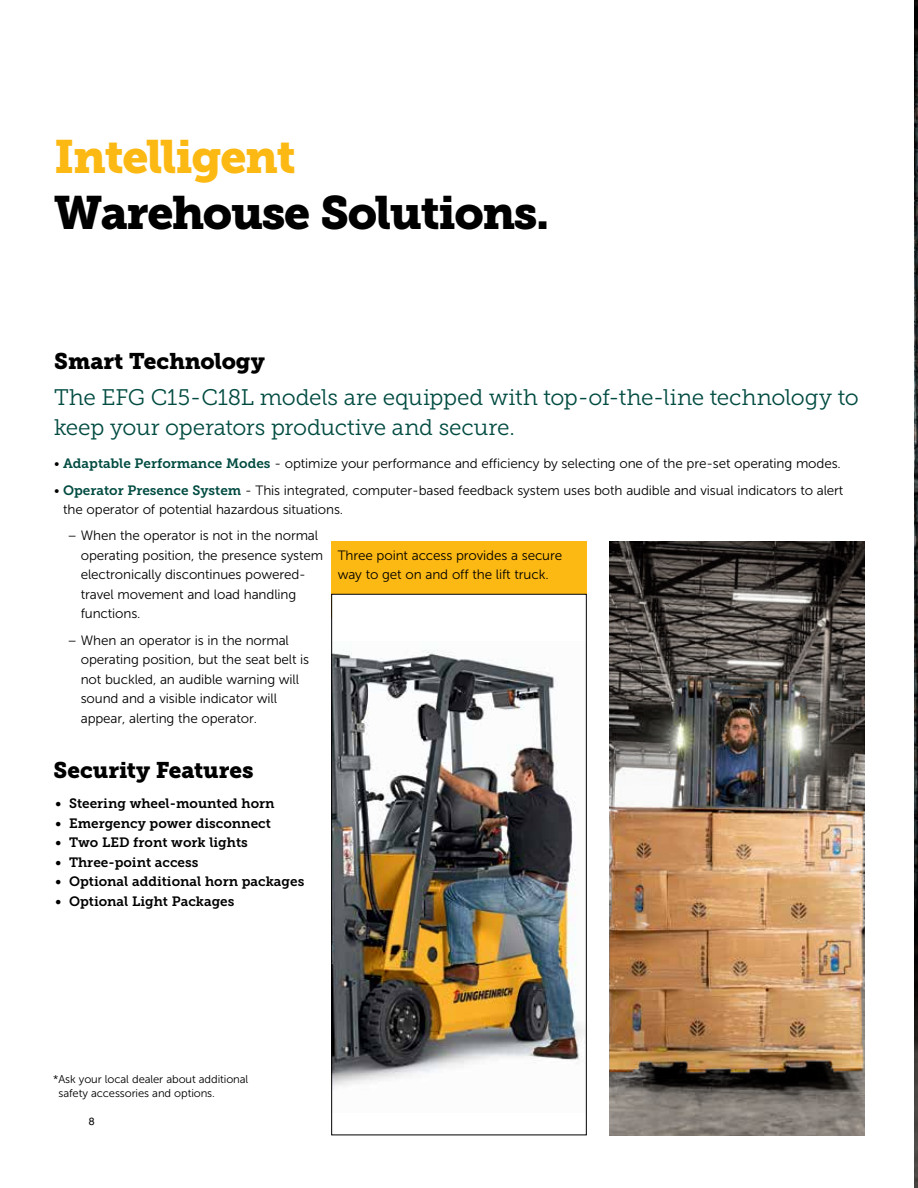
<style>
.page{position:relative;width:918px;height:1188px;background:#fff}
.page>*{position:absolute;margin:0;border:0;box-sizing:border-box;transform-origin:0 0}
.t1{font:46.5px "Museo Slab 900";letter-spacing:-.03em;color:#000}
.t2{font:46.5px "Museo Slab 900";letter-spacing:-.03em;color:#fdb913}
.t3{font:22.5px/30px "Museo JH Slab 300";letter-spacing:-.01em;color:#004b41}
.t4{font:22.5px "Museo JH Slab 900";color:#000}
.t5{font:13.5px/19.5px "Museo Sans 300";letter-spacing:-.01em;color:#000}
.t6{font:13.5px "Museo Slab 700";color:#000}
.t7{font:11.25px/13.5px "Museo Sans 300";letter-spacing:-.01em;color:#000}
.t8{font:10.5px "Helvetica";color:#000}
.s1{font-family:"Museo Slab 700";color:#004b41}
</style>
<div class="page">
<svg style="left:914px;top:0;width:4px;height:1188px;background:#242625"></svg>
<svg style="left:609px;top:541px;width:255px;height:594px;background:#55504c"></svg>
<div style="left:331px;top:541px;width:256px;height:76px;background:#fdb913"></div>
<div style="left:332px;top:594px;width:254px;height:541px;background:#fff"></div>
<img style="left:333px;top:649px;width:252px;height:441px">
<div style="left:331px;top:594px;width:256px;height:541px;border:1px solid #000"></div>
<img style="left:610px;top:675px;width:254px;height:397px">
<h1 class="t2" style="left:54px;top:130px;width:243px">Intelligent</h1>
<h1 class="t1" style="left:54px;top:186px;width:497px">Warehouse Solutions.</h1>
<h2 class="t4" style="left:54px;top:348px;width:212px">Smart Technology</h2>
<h2 class="t3" style="left:54px;top:383px;width:806px">The EFG C15-C18L models are equipped with top-of-the-line technology to keep your operators productive and secure.</h2>
<p class="t5" style="left:54px;top:454px;width:788px">• <span class="s1">Adaptable Performance Modes</span> - optimize your performance and efficiency by selecting one of the pre-set operating modes.</p>
<p class="t5" style="left:63px;top:480px;width:782px;text-indent:-9px">• <span class="s1">Operator Presence System</span> - This integrated, computer-based feedback system uses both audible and visual indicators to alert the operator of potential hazardous situations.</p>
<p class="t5" style="left:81px;top:526px;width:244px;text-indent:-13px">– When the operator is not in the normal operating position, the presence system electronically discontinues powered&shy;travel movement and load handling functions.</p>
<p class="t5" style="left:81px;top:630px;width:230px;text-indent:-13px">– When an operator is in the normal operating position, but the seat belt is not buckled, an audible warning will sound and a visible indicator will appear, alerting the operator.</p>
<h2 class="t4" style="left:54px;top:757px;width:202px">Security Features</h2>
<p class="t6" style="left:56px;top:796px;width:221px">• Steering wheel-mounted horn</p>
<p class="t6" style="left:56px;top:815px;width:217px">• Emergency power disconnect</p>
<p class="t6" style="left:56px;top:835px;width:194px">• Two LED front work lights</p>
<p class="t6" style="left:56px;top:854px;width:144px">• Three-point access</p>
<p class="t6" style="left:56px;top:874px;width:250px">• Optional additional horn packages</p>
<p class="t6" style="left:56px;top:893px;width:180px">• Optional Light Packages</p>
<p class="t5" style="left:338px;top:545px;width:226px">Three point access provides a secure way to get on and off the lift truck.</p>
<p class="t7" style="left:58px;top:1073px;width:191px;text-indent:-5px">*Ask your local dealer about additional safety accessories and options.</p>
<p class="t8" style="left:89px;top:1113px;width:7px">8</p>
</div>
